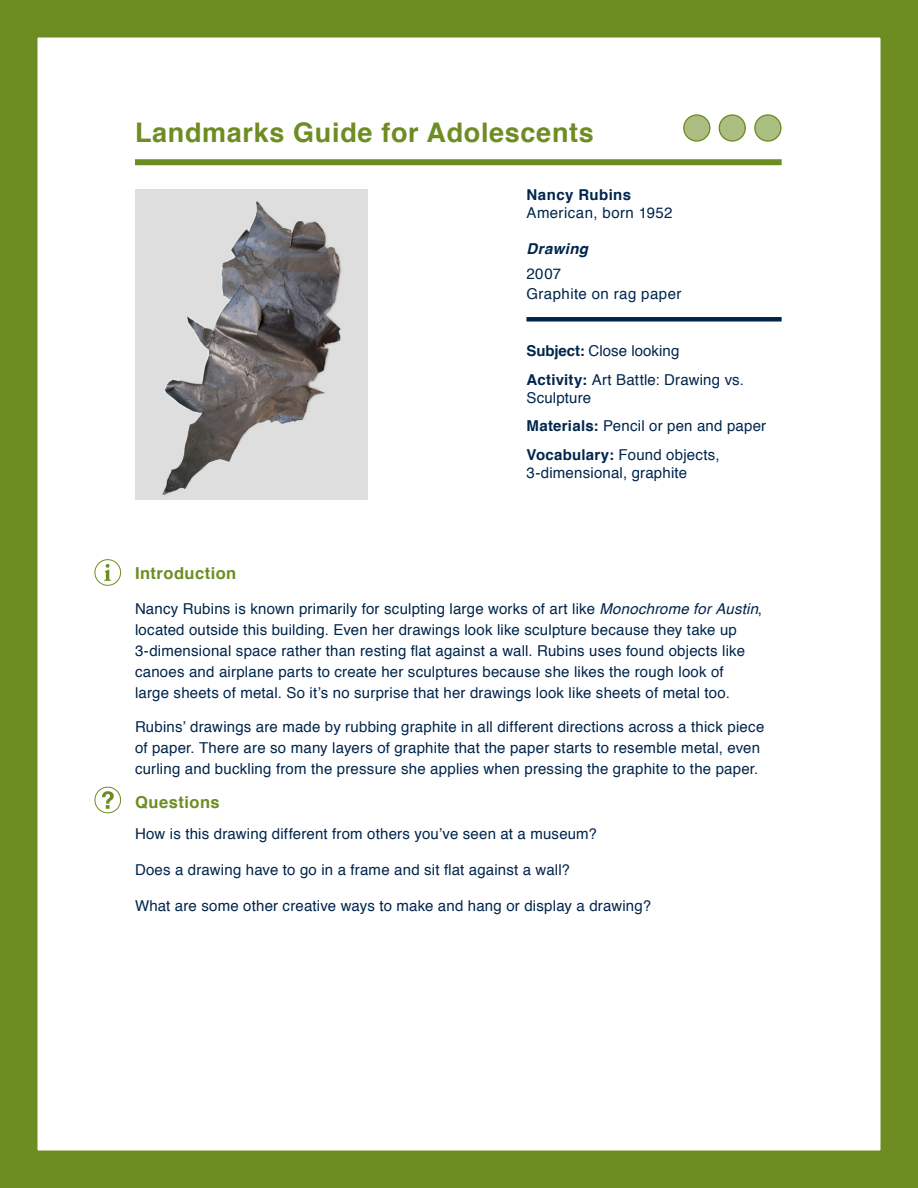
<style>
.page{position:relative;width:918px;height:1188px;background:#fff}
.page>*{position:absolute;margin:0;border:0;box-sizing:border-box;transform-origin:0 0}
.t1{font:700 27px "Helvetica";letter-spacing:.025em;color:#6d8d23}
.t2{font:700 16.5px "Helvetica";letter-spacing:.03em;color:#6d8d23}
.t3{font:15px/21px "Helvetica";letter-spacing:.015em;color:#00254c}
.t4{font:700 15px "Helvetica";letter-spacing:.03em;color:#00254c}
.t5{font:italic 700 15px "Helvetica";letter-spacing:.025em;color:#00254c}
.s1{font-weight:700}
.s2{font-style:italic}
</style>
<div class="page">
<div style="left:95px;top:559px;width:26px;height:27px;border:1px solid #6d8d23;border-radius:50%"></div>
<svg style="left:104px;top:564px;width:7px;height:17px"></svg>
<div style="left:95px;top:787px;width:26px;height:26px;border:1px solid #6d8d23;border-radius:50%"></div>
<svg style="left:102px;top:791px;width:12px;height:18px"></svg>
<div style="left:684px;top:115px;width:26px;height:26px;background:#adbe83;border-radius:50%"></div>
<div style="left:683px;top:114px;width:27px;height:28px;border:1px solid #6d8d23;border-radius:50%"></div>
<div style="left:719px;top:115px;width:26px;height:26px;background:#adbe83;border-radius:50%"></div>
<div style="left:719px;top:114px;width:27px;height:28px;border:1px solid #6d8d23;border-radius:50%"></div>
<div style="left:755px;top:115px;width:26px;height:26px;background:#adbe83;border-radius:50%"></div>
<div style="left:754px;top:114px;width:28px;height:28px;border:1px solid #6d8d23;border-radius:50%"></div>
<div style="left:0;top:0;width:918px;height:1188px;border:38px solid #6d8d23"></div>
<div style="left:526px;top:317px;width:256px;height:5px;background:#00254c"></div>
<div style="left:135px;top:159px;width:647px;height:6px;background:#6d8d23"></div>
<img style="left:135px;top:189px;width:233px;height:311px">
<h1 class="t1" style="left:135px;top:121px;width:460px">Landmarks Guide for Adolescents</h1>
<p class="t4" style="left:526px;top:189px;width:106px">Nancy Rubins</p>
<p class="t3" style="left:526px;top:204px;width:148px">American, born 1952</p>
<p class="t5" style="left:526px;top:243px;width:63px">Drawing</p>
<p class="t3" style="left:526px;top:265px;width:156px;line-height:19.8px">2007<br>Graphite on rag paper</p>
<p class="t3" style="left:526px;top:338px;width:219px;line-height:28.5px"><span class="s1">Subject:</span> Close looking<br><span class="s1">Activity:</span> Art Battle: Drawing vs.</p>
<p class="t3" style="left:526px;top:385px;width:241px;line-height:28.5px">Sculpture<br><span class="s1">Materials:</span> Pencil or pen and paper<br><span class="s1">Vocabulary:</span> Found objects,</p>
<p class="t3" style="left:526px;top:463px;width:162px">3-dimensional, graphite</p>
<p class="t2" style="left:135px;top:567px;width:103px">Introduction</p>
<p class="t3" style="left:135px;top:599px;width:629px">Nancy Rubins is known primarily for sculpting large works of art like <span class="s2">Monochrome for Austin</span>, located outside this building. Even her drawings look like sculpture because they take up 3-dimensional space rather than resting flat against a wall. Rubins uses found objects like canoes and airplane parts to create her sculptures because she likes the rough look of<br>large sheets of metal. So it’s no surprise that her drawings look like sheets of metal too.</p>
<p class="t3" style="left:135px;top:718px;width:631px">Rubins’ drawings are made by rubbing graphite in all different directions across a thick piece of paper. There are so many layers of graphite that the paper starts to resemble metal, even curling and buckling from the pressure she applies when pressing the graphite to the paper.</p>
<p class="t2" style="left:135px;top:795px;width:86px">Questions</p>
<p class="t3" style="left:135px;top:825px;width:463px">How is this drawing different from others you’ve seen at a museum?</p>
<p class="t3" style="left:135px;top:861px;width:436px">Does a drawing have to go in a frame and sit flat against a wall?</p>
<p class="t3" style="left:135px;top:897px;width:518px">What are some other creative ways to make and hang or display a drawing?</p>
</div>
